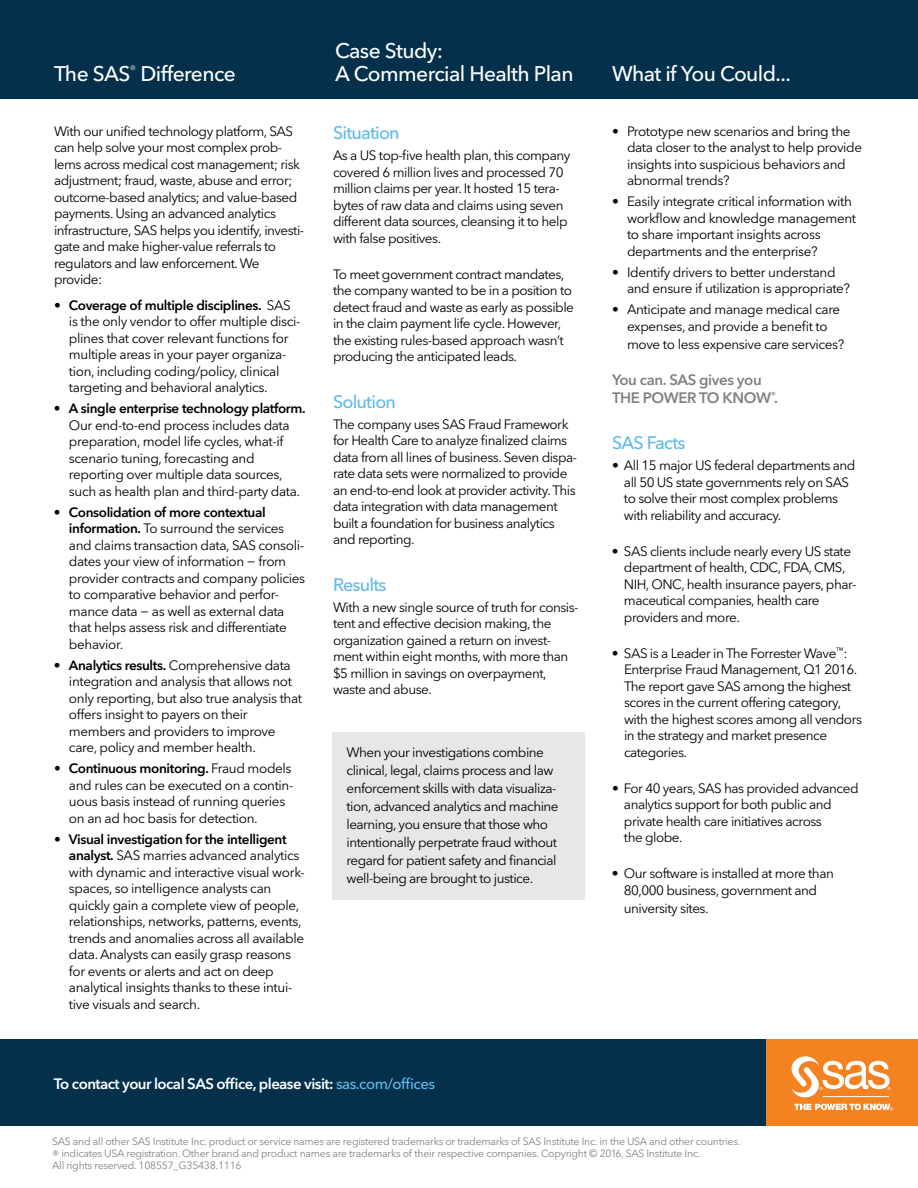
<style>
.page{position:relative;width:918px;height:1188px;background:#fff}
.page>*{position:absolute;margin:0;border:0;box-sizing:border-box;transform-origin:0 0}
.t1{font:500 21px/22.5px "Avenir Next W1 G";letter-spacing:-.03em;color:#fff}
.t2{font:500 18px "Avenir Next W1 G";letter-spacing:-.045em;color:#62bae9}
.t3{font:600 15px "Avenir Next W1 G";letter-spacing:-.04em;color:#fff}
.t4{font:600 15px/18px "Avenir Next W1 G";letter-spacing:-.03em;color:#828181}
.t5{font:13.5px/16.5px "Avenir Next W1 G";letter-spacing:-.035em;color:#000}
.t6{font:600 13.5px "Avenir Next W1 G";letter-spacing:-.03em;color:#000}
.t7{font:10.5px/12px "Avenir Next W1 G";letter-spacing:-.025em;color:#808285}
.s1{font-weight:600}
.s2{font-weight:500;color:#62bae9}
.s3{font-size:12px}
</style>
<div class="page">
<div style="left:333px;top:733px;width:252px;height:167px;background:#e6e7e8"></div>
<div style="left:0;top:1040px;width:770px;height:86px;background:#04304b"></div>
<div style="left:767px;top:1040px;width:151px;height:86px;background:#f58220"></div>
<div style="left:0;top:0;width:918px;height:99px;background:#04304b"></div>
<svg style="left:792px;top:1056px;width:101px;height:54px"></svg>
<hr style="left:823px;top:1096px;width:66px;height:1px;background:#fff">
<h1 class="t1" style="left:54px;top:63px;width:183px">The SAS<sup>®</sup> Difference</h1>
<p class="t5" style="left:54px;top:123px;width:252px">With our unified technology platform, SAS can help solve your most complex prob&shy;lems across medical cost management; risk adjustment; fraud, waste, abuse and error; outcome-based analytics; and value-based payments. Using an advanced analytics infrastructure, SAS helps you identify, investi&shy;gate and make higher-value referrals to regulators and law enforcement. We provide:</p>
<p class="t5" style="left:69px;top:297px;width:233px;text-indent:-15px"><span class="s1">• Coverage of multiple disciplines.</span> SAS is the only vendor to offer multiple disci&shy;plines that cover relevant functions for multiple areas in your payer organiza&shy;tion, including coding/policy, clinical targeting and behavioral analytics.</p>
<p class="t6" style="left:54px;top:400px;width:253px">• A single enterprise technology platform.</p>
<p class="t5" style="left:69px;top:417px;width:233px">Our end-to-end process includes data preparation, model life cycles, what-if scenario tuning, forecasting and reporting over multiple data sources, such as health plan and third-party data.</p>
<p class="t5" style="left:69px;top:504px;width:238px;text-indent:-15px"><span class="s1">• Consolidation of more contextual information.</span> To surround the services and claims transaction data, SAS consoli&shy;dates your view of information − from provider contracts and company policies to comparative behavior and perfor&shy;mance data − as well as external data that helps assess risk and differentiate behavior.</p>
<p class="t5" style="left:69px;top:657px;width:235px;text-indent:-15px"><span class="s1">• Analytics results.</span> Comprehensive data integration and analysis that allows not only reporting, but also true analysis that offers insight to payers on their members and providers to improve care, policy and member health.</p>
<p class="t5" style="left:69px;top:760px;width:226px;text-indent:-15px"><span class="s1">• Continuous monitoring.</span> Fraud models and rules can be executed on a contin&shy;uous basis instead of running queries on an ad hoc basis for detection.</p>
<p class="t5" style="left:69px;top:831px;width:237px;text-indent:-15px"><span class="s1">• Visual investigation for the intelligent analyst.</span> SAS marries advanced analytics with dynamic and interactive visual work&shy;spaces, so intelligence analysts can quickly gain a complete view of people, relationships, networks, patterns, events, trends and anomalies across all available data. Analysts can easily grasp reasons for events or alerts and act on deep analytical insights thanks to these intui&shy;tive visuals and search.</p>
<h1 class="t1" style="left:335px;top:40px;width:240px">Case Study:<br>A Commercial Health Plan</h1>
<h2 class="t2" style="left:333px;top:122px;width:68px">Situation</h2>
<p class="t5" style="left:333px;top:147px;width:239px">As a US top-five health plan, this company covered 6 million lives and processed 70 million claims per year. It hosted 15 tera&shy;bytes of raw data and claims using seven different data sources, cleansing it to help with false positives.</p>
<p class="t5" style="left:333px;top:266px;width:242px">To meet government contract mandates, the company wanted to be in a position to detect fraud and waste as early as possible in the claim payment life cycle. However, the existing rules-based approach wasn’t producing the anticipated leads.</p>
<h2 class="t2" style="left:333px;top:391px;width:65px">Solution</h2>
<p class="t5" style="left:333px;top:416px;width:246px">The company uses SAS Fraud Framework for Health Care to analyze finalized claims data from all lines of business. Seven dispa&shy;rate data sets were normalized to provide an end-to-end look at provider activity. This data integration with data management built a foundation for business analytics and reporting.</p>
<h2 class="t2" style="left:333px;top:574px;width:55px">Results</h2>
<p class="t5" style="left:333px;top:599px;width:247px">With a new single source of truth for consis&shy;tent and effective decision making, the organization gained a return on invest&shy;ment within eight months, with more than $5 million in savings on overpayment, waste and abuse.</p>
<p class="t5" style="left:346px;top:743px;width:214px;line-height:18px">When your investigations combine clinical, legal, claims process and law enforcement skills with data visualiza&shy;tion, advanced analytics and machine learning, you ensure that those who intentionally perpetrate fraud without regard for patient safety and financial well-being are brought to justice.</p>
<p class="t3" style="left:54px;top:1074px;width:383px">To contact your local SAS office, please visit: <span class="s2">sas.com/offices</span></p>
<h1 class="t1" style="left:612px;top:63px;width:180px">What if You Could...</h1>
<p class="t5" style="left:627px;top:123px;width:237px;text-indent:-15px">• Prototype new scenarios and bring the data closer to the analyst to help provide insights into suspicious behaviors and abnormal trends?</p>
<p class="t5" style="left:627px;top:193px;width:231px;text-indent:-15px">• Easily integrate critical information with workflow and knowledge management to share important insights across departments and the enterprise?</p>
<p class="t5" style="left:627px;top:264px;width:225px;text-indent:-15px">• Identify drivers to better understand and ensure if utilization is appropriate?</p>
<p class="t5" style="left:612px;top:301px;width:230px;text-align:center">• Anticipate and manage medical care expenses, and provide a benefit to</p>
<p class="t5" style="left:627px;top:336px;width:219px">move to less expensive care services?</p>
<p class="t4" style="left:612px;top:371px;width:168px">You can. SAS gives you<br>THE POWER TO KNOW<sup>®</sup>.</p>
<h2 class="t2" style="left:612px;top:432px;width:75px">SAS Facts</h2>
<p class="t5" style="left:624px;top:457px;width:233px;text-indent:-12px">• All 15 major US federal departments and all 50 US state governments rely on SAS to solve their most complex problems with reliability and accuracy.</p>
<p class="t5" style="left:624px;top:543px;width:234px;text-indent:-12px">• SAS clients include nearly every US state department of health, CDC, FDA, CMS, NIH, ONC, health insurance payers, phar&shy;maceutical companies, health care providers and more.</p>
<p class="t5" style="left:624px;top:645px;width:240px;text-indent:-12px">• SAS is a Leader in The Forrester Wave<sup>™</sup>:<br>Enterprise Fraud Management, Q1 2016.<br>The report gave SAS among the highest scores in the current offering category, with the highest scores among all vendors in the strategy and market presence categories.</p>
<p class="t5" style="left:624px;top:780px;width:236px;text-indent:-12px">• For 40 years, SAS has provided advanced analytics support for both public and private health care initiatives across<br>the globe.</p>
<p class="t5" style="left:612px;top:865px;width:223px;text-align:center">• Our software is installed at more than<br>80,000 business, government and</p>
<p class="t5" style="left:624px;top:900px;width:86px">university sites.</p>
<p class="t7" style="left:52px;top:1136px;width:690px">SAS and all other SAS Institute Inc. product or service names are registered trademarks or trademarks of SAS Institute Inc. in the USA and other countries. <span class="s3">®</span> indicates USA registration. Other brand and product names are trademarks of their respective companies. Copyright © 2016, SAS Institute Inc.<br>All rights reserved. 108557_G35438.1116</p>
</div>
